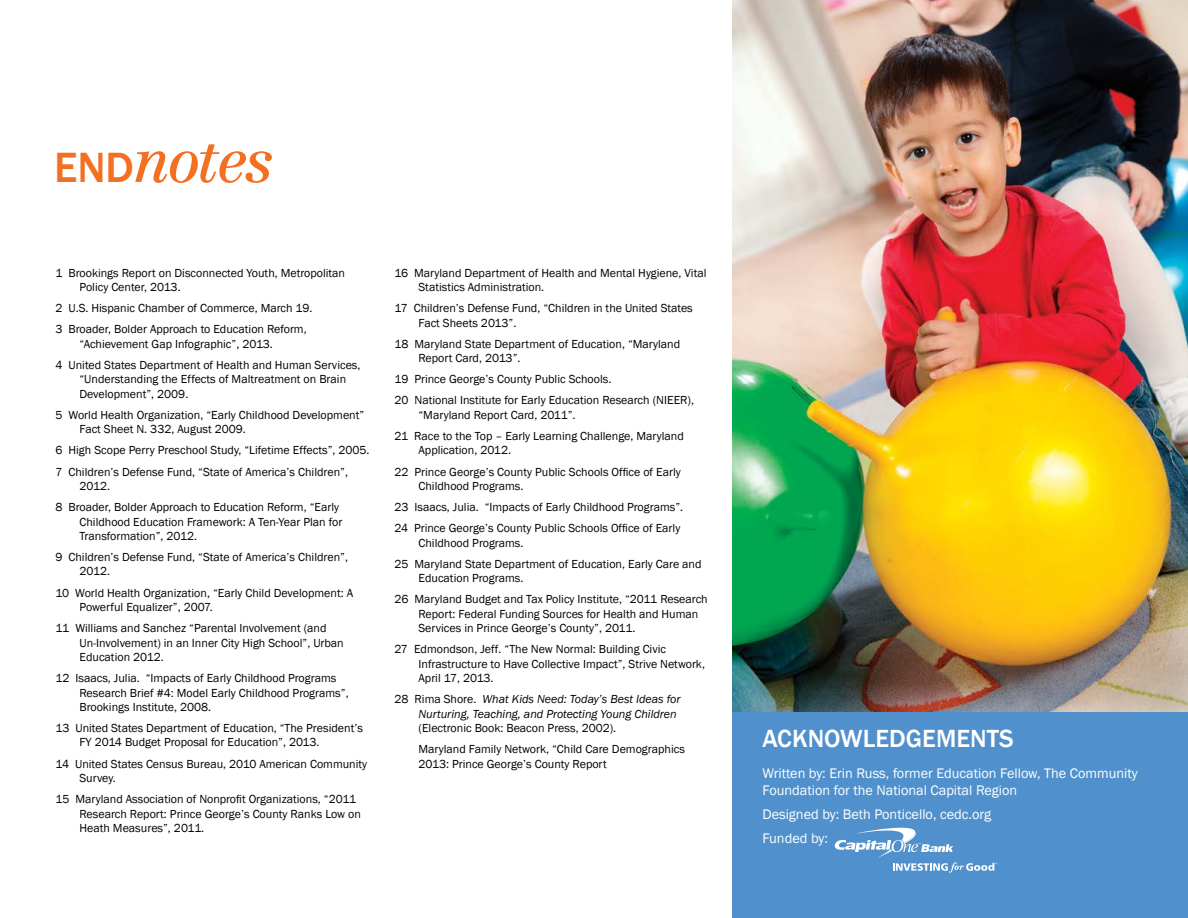
<style>
.page{position:relative;width:1188px;height:918px;background:#fff}
.page>*{position:absolute;margin:0;border:0;box-sizing:border-box;transform-origin:0 0}
.t1{font:italic 60px "Centennial";letter-spacing:-.05em;color:#f36f21}
.t2{font:500 25.5px "Franklin Gothic";color:#fff}
.t3{font:14.25px/17.1px "Franklin Gothic";color:#fff}
.t4{font:12px/14.4px "Franklin Gothic";color:#000}
.t5{font:italic 12px/14.4px "Franklin Gothic";color:#000}
.s1{font-family:"Franklin Gothic";font-weight:500;font-style:normal;font-size:43.5px}
.s2{font-style:normal}
</style>
<div class="page">
<img style="left:732px;top:0;width:456px;height:712px">
<div style="left:732px;top:712px;width:456px;height:206px;background:#5091cd"></div>
<svg style="left:834px;top:827px;width:163px;height:46px"></svg>
<h1 class="t1" style="left:54px;top:125px;width:221px"><span class="s1">END</span>notes</h1>
<p class="t4" style="left:80px;top:266px;width:267px;text-indent:-24px">1 Brookings Report on Disconnected Youth, Metropolitan<br>Policy Center, 2013.</p>
<p class="t4" style="left:56px;top:298px;width:259px;line-height:21.1px">2 U.S. Hispanic Chamber of Commerce, March 19.<br>3 Broader, Bolder Approach to Education Reform,</p>
<p class="t4" style="left:56px;top:333px;width:306px;line-height:21.1px;text-indent:24px">“Achievement Gap Infographic”, 2013.<br>4 United States Department of Health and Human Services,</p>
<p class="t4" style="left:80px;top:372px;width:268px">“Understanding the Effects of Maltreatment on Brain<br>Development”, 2009.</p>
<p class="t4" style="left:80px;top:408px;width:286px;text-indent:-24px">5 World Health Organization, “Early Childhood Development”<br>Fact Sheet N. 332, August 2009.</p>
<p class="t4" style="left:56px;top:440px;width:316px;line-height:21.1px">6 High Scope Perry Preschool Study, “Lifetime Effects”, 2005.<br>7 Children’s Defense Fund, “State of America’s Children”,</p>
<p class="t4" style="left:56px;top:476px;width:285px;line-height:21.1px;text-indent:24px">2012.<br>8 Broader, Bolder Approach to Education Reform, “Early</p>
<p class="t4" style="left:80px;top:515px;width:264px">Childhood Education Framework: A Ten-Year Plan for<br>Transformation”, 2012.</p>
<p class="t4" style="left:80px;top:550px;width:270px;text-indent:-24px">9 Children’s Defense Fund, “State of America’s Children”,<br>2012.</p>
<p class="t4" style="left:80px;top:586px;width:275px;text-indent:-24px">10 World Health Organization, “Early Child Development: A<br>Powerful Equalizer”, 2007.</p>
<p class="t4" style="left:80px;top:621px;width:266px;text-indent:-24px">11 Williams and Sanchez “Parental Involvement (and<br>Un-Involvement) in an Inner City High School”, Urban<br>Education 2012.</p>
<p class="t4" style="left:80px;top:671px;width:271px;text-indent:-24px">12 Isaacs, Julia. “Impacts of Early Childhood Programs<br>Research Brief #4: Model Early Childhood Programs”,<br>Brookings Institute, 2008.</p>
<p class="t4" style="left:80px;top:721px;width:285px;text-indent:-24px">13 United States Department of Education, “The President’s<br>FY 2014 Budget Proposal for Education”, 2013.</p>
<p class="t4" style="left:80px;top:757px;width:289px;text-indent:-24px">14 United States Census Bureau, 2010 American Community<br>Survey.</p>
<p class="t4" style="left:80px;top:792px;width:283px;text-indent:-24px">15 Maryland Association of Nonprofit Organizations, “2011<br>Research Report: Prince George’s County Ranks Low on<br>Heath Measures”, 2011.</p>
<p class="t4" style="left:418px;top:266px;width:289px;text-indent:-24px">16 Maryland Department of Health and Mental Hygiene, Vital<br>Statistics Administration.</p>
<p class="t4" style="left:418px;top:301px;width:276px;text-indent:-24px">17 Children’s Defense Fund, “Children in the United States<br>Fact Sheets 2013”.</p>
<p class="t4" style="left:418px;top:337px;width:263px;text-indent:-24px">18 Maryland State Department of Education, “Maryland<br>Report Card, 2013”.</p>
<p class="t4" style="left:394px;top:369px;width:301px;line-height:21.1px">19 Prince George’s County Public Schools.<br>20 National Institute for Early Education Research (NIEER),</p>
<p class="t4" style="left:394px;top:405px;width:291px;line-height:21.1px;text-indent:24px">“Maryland Report Card, 2011”.<br>21 Race to the Top – Early Learning Challenge, Maryland</p>
<p class="t4" style="left:394px;top:440px;width:288px;line-height:21.1px;text-indent:24px">Application, 2012.<br>22 Prince George’s County Public Schools Office of Early</p>
<p class="t4" style="left:394px;top:476px;width:290px;line-height:21.1px;text-indent:24px">Childhood Programs.<br>23 Isaacs, Julia. “Impacts of Early Childhood Programs”.<br>24 Prince George’s County Public Schools Office of Early</p>
<p class="t4" style="left:394px;top:532px;width:309px;line-height:21.1px;text-indent:24px">Childhood Programs.<br>25 Maryland State Department of Education, Early Care and</p>
<p class="t4" style="left:394px;top:568px;width:315px;line-height:21.1px;text-indent:24px">Education Programs.<br>26 Maryland Budget and Tax Policy Institute, “2011 Research</p>
<p class="t4" style="left:418px;top:607px;width:281px">Report: Federal Funding Sources for Health and Human<br>Services in Prince George’s County”, 2011.</p>
<p class="t4" style="left:418px;top:642px;width:288px;text-indent:-24px">27 Edmondson, Jeff. “The New Normal: Building Civic<br>Infrastructure to Have Collective Impact”, Strive Network,<br>April 17, 2013.</p>
<p class="t5" style="left:418px;top:692px;width:264px;text-indent:-24px"><span class="s2">28 Rima Shore.</span> What Kids Need: Today’s Best Ideas for<br>Nurturing, Teaching, and Protecting Young Children</p>
<p class="t4" style="left:418px;top:718px;width:268px;line-height:21.1px">(Electronic Book: Beacon Press, 2002).<br>Maryland Family Network, “Child Care Demographics</p>
<p class="t4" style="left:418px;top:757px;width:190px">2013: Prince George’s County Report</p>
<h2 class="t2" style="left:762px;top:723px;width:253px">ACKNOWLEDGEMENTS</h2>
<p class="t3" style="left:762px;top:765px;width:377px">Written by: Erin Russ, former Education Fellow, The Community<br>Foundation for the National Capital Region</p>
<p class="t3" style="left:762px;top:802px;width:230px;line-height:23.9px">Designed by: Beth Ponticello, cedc.org<br>Funded by:</p>
</div>
